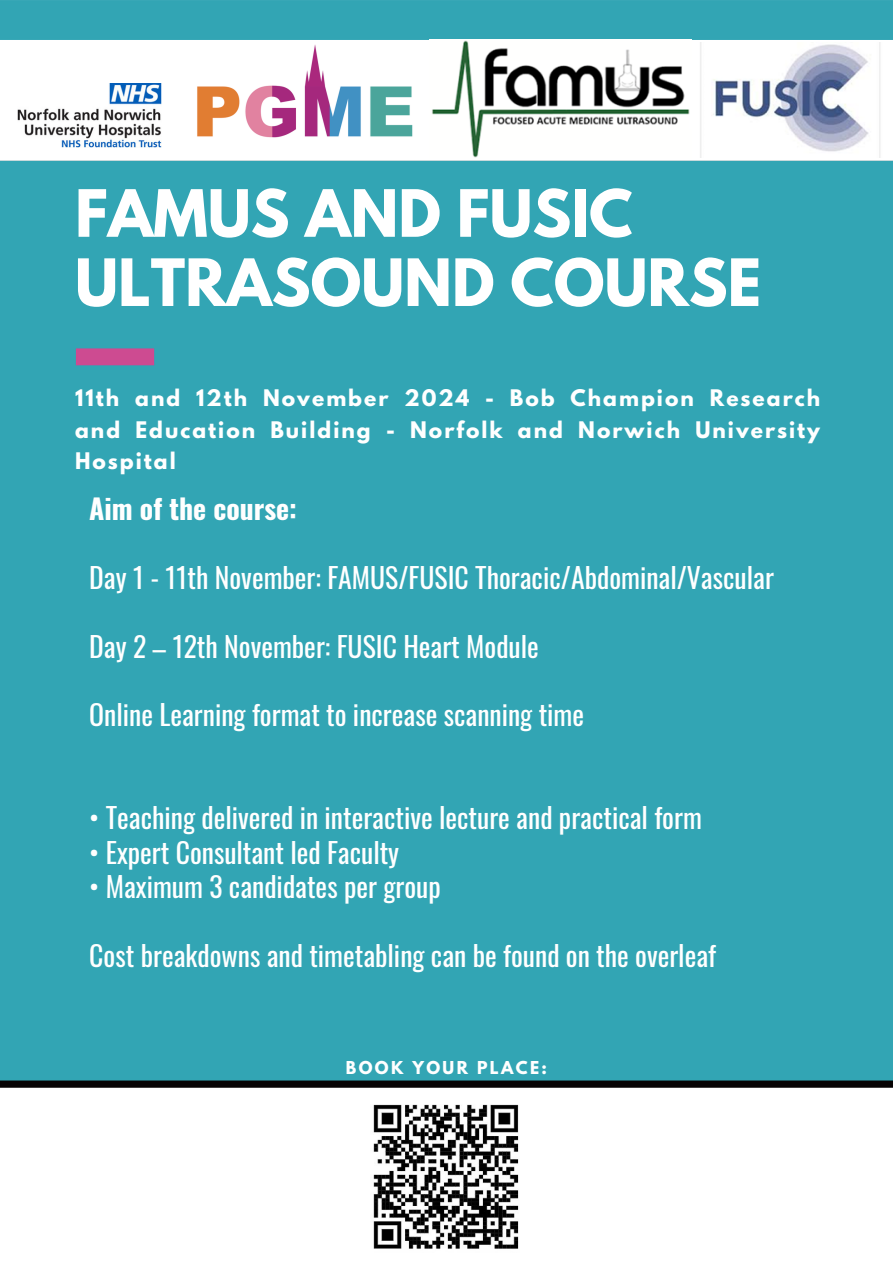
<style>
.page{position:relative;width:893px;height:1263px;background:#fff}
.page>*{position:absolute;margin:0;border:0;box-sizing:border-box;transform-origin:0 0}
.t1{font:700 57.75px/69.2px "League Spartan";color:#fff}
.t2{font:27.75px "Oswald";color:#fff}
.t3{font:700 27.75px "Oswald";color:#fff}
.t4{font:700 20.25px/31.5px "League Spartan";letter-spacing:.1em;color:#fff;text-align:justify}
.t5{font:700 15.75px "League Spartan";letter-spacing:.15em;color:#fff}
</style>
<div class="page">
<div style="left:0;top:160px;width:893px;height:920px;background:#32a5b4"></div>
<img style="left:18px;top:84px;width:143px;height:64px">
<div style="left:0;top:0;width:893px;height:40px;background:#32a5b4"></div>
<img style="left:197px;top:45px;width:216px;height:93px">
<svg style="left:0;top:1080px;width:893px;height:8px;background:#111617"></svg>
<img style="left:373px;top:1104px;width:146px;height:145px">
<img style="left:700px;top:43px;width:180px;height:115px">
<img style="left:432px;top:40px;width:258px;height:118px">
<p class="t1" style="left:75px;top:186px;width:687px">FAMUS AND FUSIC<br>ULTRASOUND COURSE</p>
<p class="t4" style="left:75px;top:385px;width:746px">11th and 12th November 2024 - Bob Champion Research and Education Building - Norfolk and Norwich University Hospital</p>
<p class="t3" style="left:89px;top:487px;width:209px">Aim of the course:</p>
<h1 class="t2" style="left:89px;top:556px;width:686px">Day 1 - 11th November: FAMUS/FUSIC Thoracic/Abdominal/Vascular</h1>
<h4 class="t2" style="left:89px;top:625px;width:451px">Day 2 – 12th November: FUSIC Heart Module</h4>
<h2 class="t2" style="left:89px;top:693px;width:496px">Online Learning format to increase scanning time</h2>
<h3 class="t2" style="left:89px;top:796px;width:614px">• Teaching delivered in interactive lecture and practical form</h3>
<h3 class="t2" style="left:89px;top:830px;width:311px">• Expert Consultant led Faculty</h3>
<h3 class="t2" style="left:89px;top:865px;width:353px">• Maximum 3 candidates per group</h3>
<h3 class="t2" style="left:89px;top:933px;width:628px">Cost breakdowns and timetabling can be found on the overleaf</h3>
<h3 class="t5" style="left:346px;top:1060px;width:203px">BOOK YOUR PLACE:</h3>
</div>
